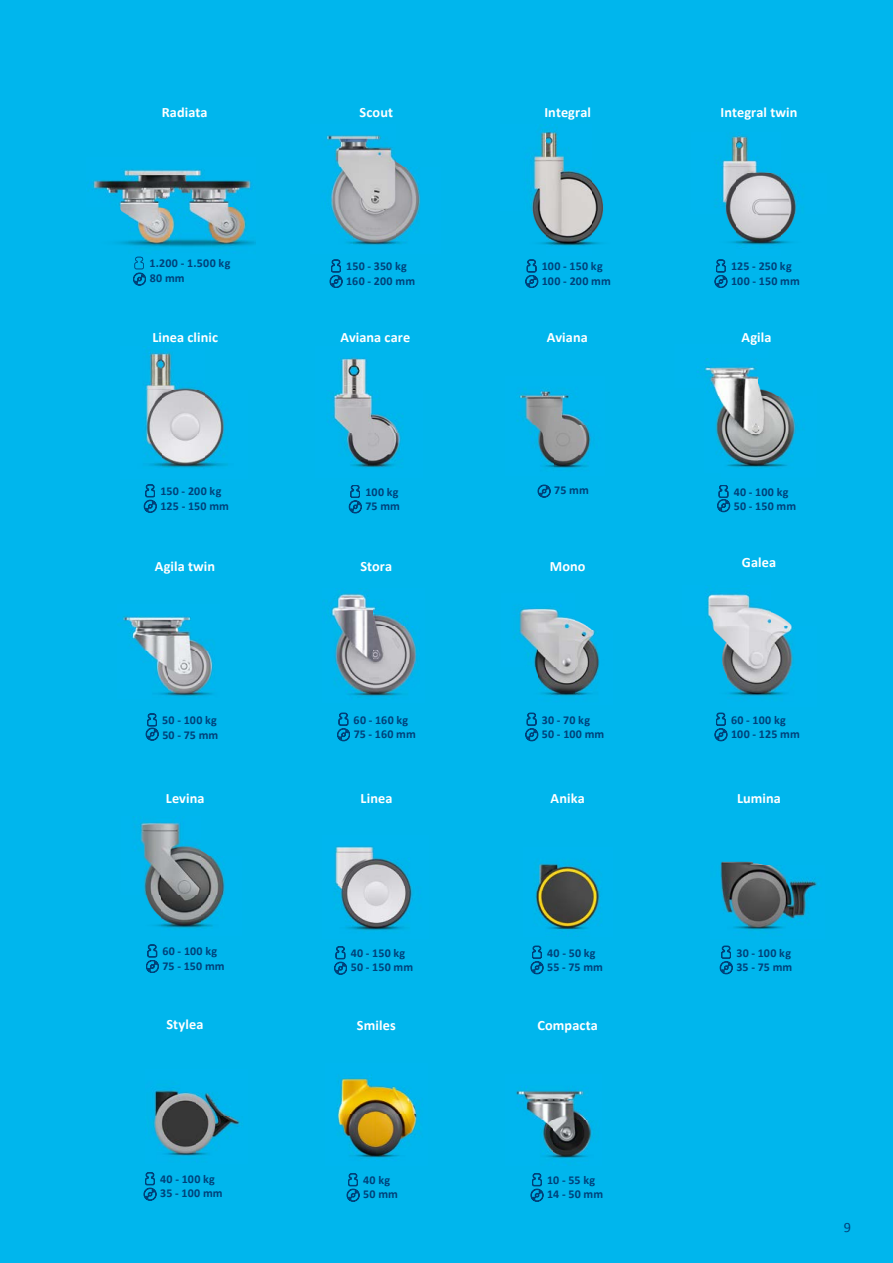
<style>
.page{position:relative;width:893px;height:1263px;background:#00b6ed}
.page>*{position:absolute;margin:0;border:0;box-sizing:border-box;transform-origin:0 0}
.t1{font:700 14.25px "Calibri";letter-spacing:.005em;color:#fff}
.t2{font:14.25px "Calibri";color:#004179}
.t3{font:700 12px/14.4px "Calibri";letter-spacing:.015em;color:#004179}
</style>
<div class="page">
<svg style="left:330px;top:260px;width:12px;height:28px"></svg>
<svg style="left:525px;top:260px;width:13px;height:28px"></svg>
<svg style="left:525px;top:713px;width:13px;height:28px"></svg>
<svg style="left:531px;top:946px;width:12px;height:28px"></svg>
<svg style="left:347px;top:1173px;width:13px;height:28px"></svg>
<svg style="left:531px;top:1173px;width:12px;height:28px"></svg>
<svg style="left:720px;top:946px;width:13px;height:28px"></svg>
<svg style="left:144px;top:1172px;width:12px;height:28px"></svg>
<svg style="left:715px;top:713px;width:12px;height:28px"></svg>
<svg style="left:717px;top:485px;width:13px;height:27px"></svg>
<svg style="left:146px;top:713px;width:13px;height:27px"></svg>
<svg style="left:337px;top:713px;width:13px;height:28px"></svg>
<svg style="left:715px;top:260px;width:12px;height:28px"></svg>
<svg style="left:349px;top:485px;width:13px;height:28px"></svg>
<svg style="left:538px;top:485px;width:12px;height:12px"></svg>
<svg style="left:144px;top:484px;width:13px;height:29px"></svg>
<svg style="left:334px;top:946px;width:13px;height:29px"></svg>
<svg style="left:146px;top:944px;width:13px;height:29px"></svg>
<img style="left:93px;top:169px;width:162px;height:88px">
<svg style="left:133px;top:257px;width:13px;height:28px"></svg>
<img style="left:326px;top:135px;width:94px;height:110px">
<img style="left:531px;top:125px;width:73px;height:121px">
<img style="left:715px;top:135px;width:82px;height:110px">
<img style="left:144px;top:346px;width:84px;height:122px">
<img style="left:334px;top:846px;width:79px;height:85px">
<img style="left:333px;top:357px;width:68px;height:111px">
<img style="left:517px;top:388px;width:74px;height:80px">
<img style="left:514px;top:605px;width:85px;height:91px">
<img style="left:706px;top:593px;width:87px;height:104px">
<img style="left:140px;top:822px;width:85px;height:106px">
<img style="left:534px;top:863px;width:66px;height:67px">
<img style="left:720px;top:861px;width:99px;height:70px">
<img style="left:153px;top:1090px;width:87px;height:66px">
<img style="left:337px;top:1075px;width:81px;height:84px">
<img style="left:516px;top:1086px;width:76px;height:80px">
<img style="left:705px;top:358px;width:91px;height:110px">
<img style="left:123px;top:616px;width:90px;height:80px">
<img style="left:330px;top:591px;width:88px;height:105px">
<p class="t1" style="left:162px;top:103px;width:47px">Radiata</p>
<p class="t1" style="left:360px;top:103px;width:35px">Scout</p>
<p class="t1" style="left:544px;top:103px;width:48px">Integral</p>
<p class="t1" style="left:720px;top:103px;width:79px">Integral twin</p>
<p class="t3" style="left:149px;top:256px;width:83px;line-height:15px">1.200 - 1.500 kg<br>80 mm</p>
<p class="t3" style="left:346px;top:259px;width:70px">150 - 350 kg<br>160 - 200 mm</p>
<p class="t3" style="left:542px;top:259px;width:71px">100 - 150 kg<br>100 - 200 mm</p>
<p class="t3" style="left:731px;top:259px;width:70px">125 - 250 kg<br>100 - 150 mm</p>
<p class="t1" style="left:152px;top:328px;width:67px">Linea clinic</p>
<p class="t1" style="left:340px;top:328px;width:71px">Aviana care</p>
<p class="t1" style="left:547px;top:329px;width:42px">Aviana</p>
<p class="t1" style="left:741px;top:329px;width:32px">Agila</p>
<p class="t3" style="left:160px;top:484px;width:70px">150 - 200 kg<br>125 - 150 mm</p>
<p class="t3" style="left:365px;top:484px;width:36px">100 kg<br>75 mm</p>
<p class="t3" style="left:554px;top:483px;width:36px">75 mm</p>
<p class="t3" style="left:734px;top:484px;width:64px">40 - 100 kg<br>50 - 150 mm</p>
<p class="t1" style="left:155px;top:557px;width:62px">Agila twin</p>
<p class="t1" style="left:360px;top:557px;width:33px">Stora</p>
<p class="t1" style="left:550px;top:557px;width:37px">Mono</p>
<p class="t1" style="left:742px;top:554px;width:36px">Galea</p>
<p class="t3" style="left:162px;top:713px;width:58px">50 - 100 kg<br>50 - 75 mm</p>
<p class="t3" style="left:354px;top:712px;width:64px">60 - 160 kg<br>75 - 160 mm</p>
<p class="t3" style="left:542px;top:712px;width:64px">30 - 70 kg<br>50 - 100 mm</p>
<p class="t3" style="left:731px;top:712px;width:70px">60 - 100 kg<br>100 - 125 mm</p>
<p class="t1" style="left:166px;top:789px;width:40px">Levina</p>
<p class="t1" style="left:361px;top:789px;width:33px">Linea</p>
<p class="t1" style="left:551px;top:789px;width:36px">Anika</p>
<p class="t1" style="left:737px;top:789px;width:45px">Lumina</p>
<p class="t3" style="left:162px;top:944px;width:64px">60 - 100 kg<br>75 - 150 mm</p>
<p class="t3" style="left:351px;top:946px;width:64px">40 - 150 kg<br>50 - 150 mm</p>
<p class="t3" style="left:547px;top:945px;width:57px">40 - 50 kg<br>55 - 75 mm</p>
<p class="t3" style="left:736px;top:945px;width:57px">30 - 100 kg<br>35 - 75 mm</p>
<p class="t1" style="left:167px;top:1015px;width:38px">Stylea</p>
<p class="t1" style="left:357px;top:1016px;width:40px">Smiles</p>
<p class="t1" style="left:537px;top:1016px;width:62px">Compacta</p>
<p class="t3" style="left:160px;top:1172px;width:64px">40 - 100 kg<br>35 - 100 mm</p>
<p class="t3" style="left:363px;top:1173px;width:36px">40 kg<br>50 mm</p>
<p class="t3" style="left:547px;top:1173px;width:58px">10 - 55 kg<br>14 - 50 mm</p>
<p class="t2" style="left:844px;top:1218px;width:9px">9</p>
</div>
